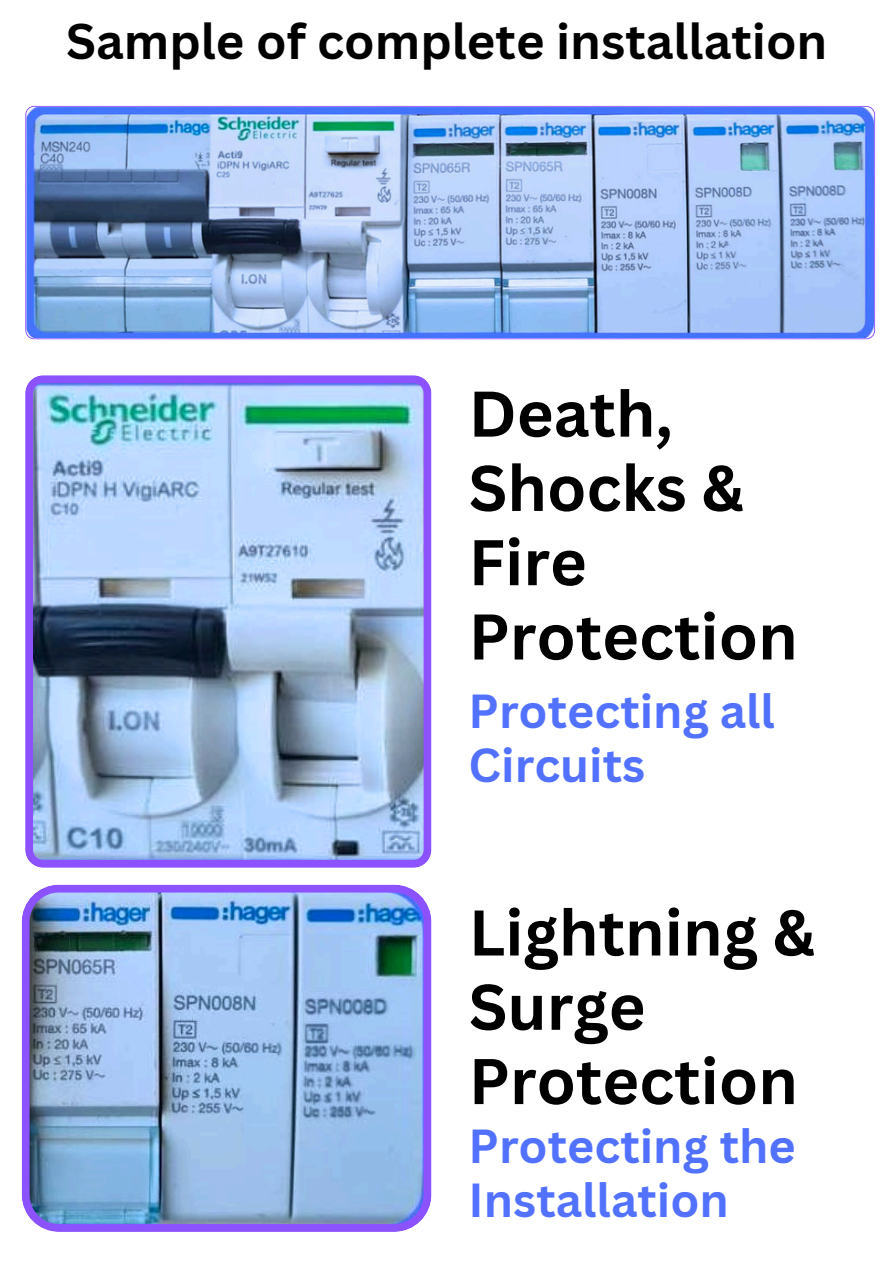
<style>
.page{position:relative;width:894px;height:1264px;background:#fff}
.page>*{position:absolute;margin:0;border:0;box-sizing:border-box;transform-origin:0 0}
.t1{font:700 63px/74.2px "Canva Sans";color:#000}
.t2{font:700 48.75px "Canva Sans";color:#000}
.t3{font:700 46.5px/54px "Canva Sans";color:#5271ff}
</style>
<div class="page">
<img style="left:25px;top:375px;width:406px;height:492px">
<img style="left:22px;top:884px;width:409px;height:347px">
<img style="left:25px;top:106px;width:850px;height:233px">
<p class="t2" style="left:66px;top:7px;width:762px">Sample of complete installation</p>
<h1 class="t1" style="left:468px;top:375px;width:330px">Death,<br>Shocks &amp;<br>Fire<br>Protection</h1>
<p class="t3" style="left:468px;top:683px;width:308px">Protecting all<br>Circuits</p>
<p class="t1" style="left:468px;top:893px;width:347px">Lightning &amp;<br>Surge<br>Protection</p>
<h1 class="t3" style="left:468px;top:1117px;width:328px">Protecting the<br>Installation</h1>
</div>
